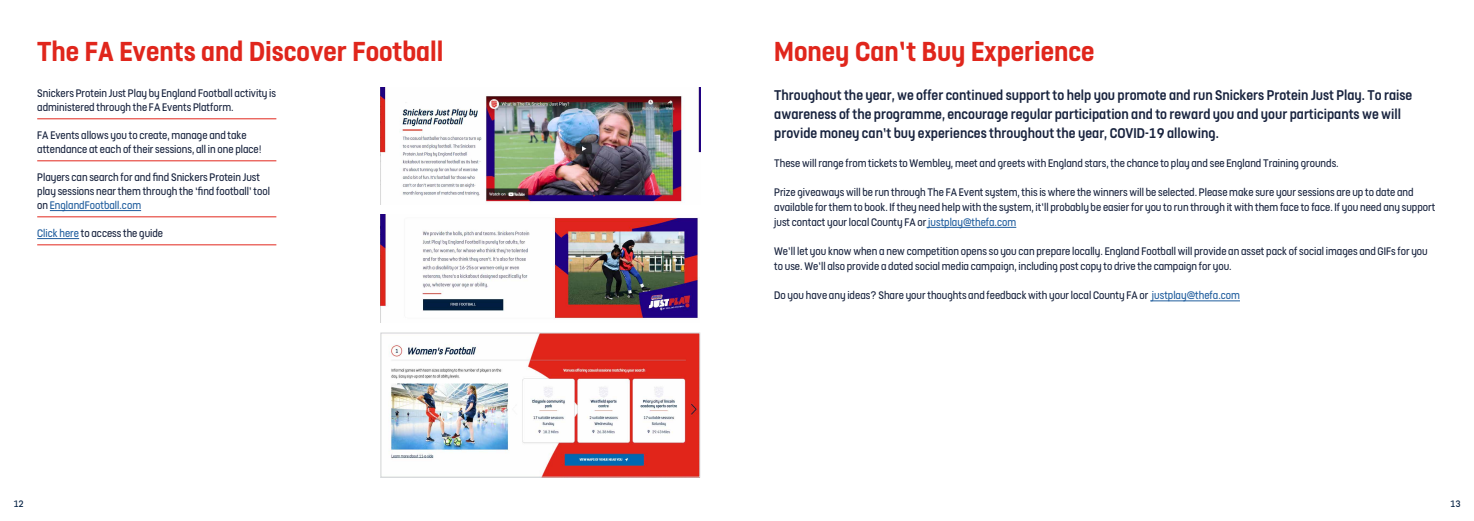
<style>
.page{position:relative;width:1474px;height:521px;background:#fff}
.page>*{position:absolute;margin:0;border:0;box-sizing:border-box;transform-origin:0 0}
.t1{font:700 30.62px "FS Dillon";color:#e0261c}
.t2{font:500 15.75px/18.9px "FS Dillon";color:#18233e}
.t3{font:12.25px/14px "FS Dillon";color:#18233e}
.t4{font:10.5px "FS Dillon";color:#011e41}
.s1{color:#215e9e}
</style>
<div class="page">
<hr style="left:37px;top:118px;width:239px;height:1px;background:#e2271d">
<hr style="left:37px;top:160px;width:239px;height:1px;background:#e2271d">
<hr style="left:37px;top:216px;width:239px;height:1px;background:#e2271d">
<hr style="left:50px;top:210px;width:91px;height:1px;background:#215e9e">
<hr style="left:37px;top:244px;width:239px;height:1px;background:#e2271d">
<hr style="left:37px;top:238px;width:42px;height:1px;background:#215e9e">
<img style="left:391px;top:335px;width:307px;height:140px">
<div style="left:380px;top:333px;width:320px;height:144px;border:1px solid #d1d3d4"></div>
<hr style="left:926px;top:227px;width:90px;height:1px;background:#215e9e">
<hr style="left:1150px;top:300px;width:89px;height:1px;background:#215e9e">
<img style="left:381px;top:87px;width:319px;height:115px">
<img style="left:381px;top:215px;width:318px;height:104px">
<h1 class="t1" style="left:37px;top:30px;width:408px">The FA Events and Discover Football</h1>
<p class="t3" style="left:37px;top:85px;width:240px">Snickers Protein Just Play by England Football activity is administered through the FA Events Platform.</p>
<p class="t3" style="left:37px;top:127px;width:226px">FA Events allows you to create, manage and take attendance at each of their sessions, all in one place!</p>
<p class="t3" style="left:37px;top:169px;width:234px">Players can search for and find Snickers Protein Just play sessions near them through the ‘find football’ tool on <span class="s1">EnglandFootball.com</span></p>
<p class="t3" style="left:37px;top:225px;width:127px"><span class="s1">Click here</span> to access the guide</p>
<h1 class="t1" style="left:774px;top:30px;width:322px">Money Can’t Buy Experience</h1>
<p class="t2" style="left:774px;top:84px;width:639px">Throughout the year, we offer continued support to help you promote and run Snickers Protein Just Play. To raise awareness of the programme, encourage regular participation and to reward you and your participants we will provide money can’t buy experiences throughout the year, COVID-19 allowing.</p>
<p class="t3" style="left:774px;top:155px;width:566px">These will range from tickets to Wembley, meet and greets with England stars, the chance to play and see England Training grounds.</p>
<p class="t3" style="left:774px;top:184px;width:662px;line-height:14.7px">Prize giveaways will be run through The FA Event system, this is where the winners will be selected. Please make sure your sessions are up to date and available for them to book. If they need help with the system, it’ll probably be easier for you to run through it with them face to face. If you need any support just contact your local County FA or <span class="s1">justplay@thefa.com</span></p>
<p class="t3" style="left:774px;top:243px;width:655px;line-height:14.7px">We’ll let you know when a new competition opens so you can prepare locally. England Football will provide an asset pack of social images and GIFs for you to use. We’ll also provide a dated social media campaign, including post copy to drive the campaign for you.</p>
<p class="t3" style="left:774px;top:288px;width:467px">Do you have any ideas? Share your thoughts and feedback with your local County FA or <span class="s1">justplay@thefa.com</span></p>
<p class="t4" style="left:13px;top:496px;width:12px">12</p>
<p class="t4" style="left:1449px;top:496px;width:12px">13</p>
</div>
